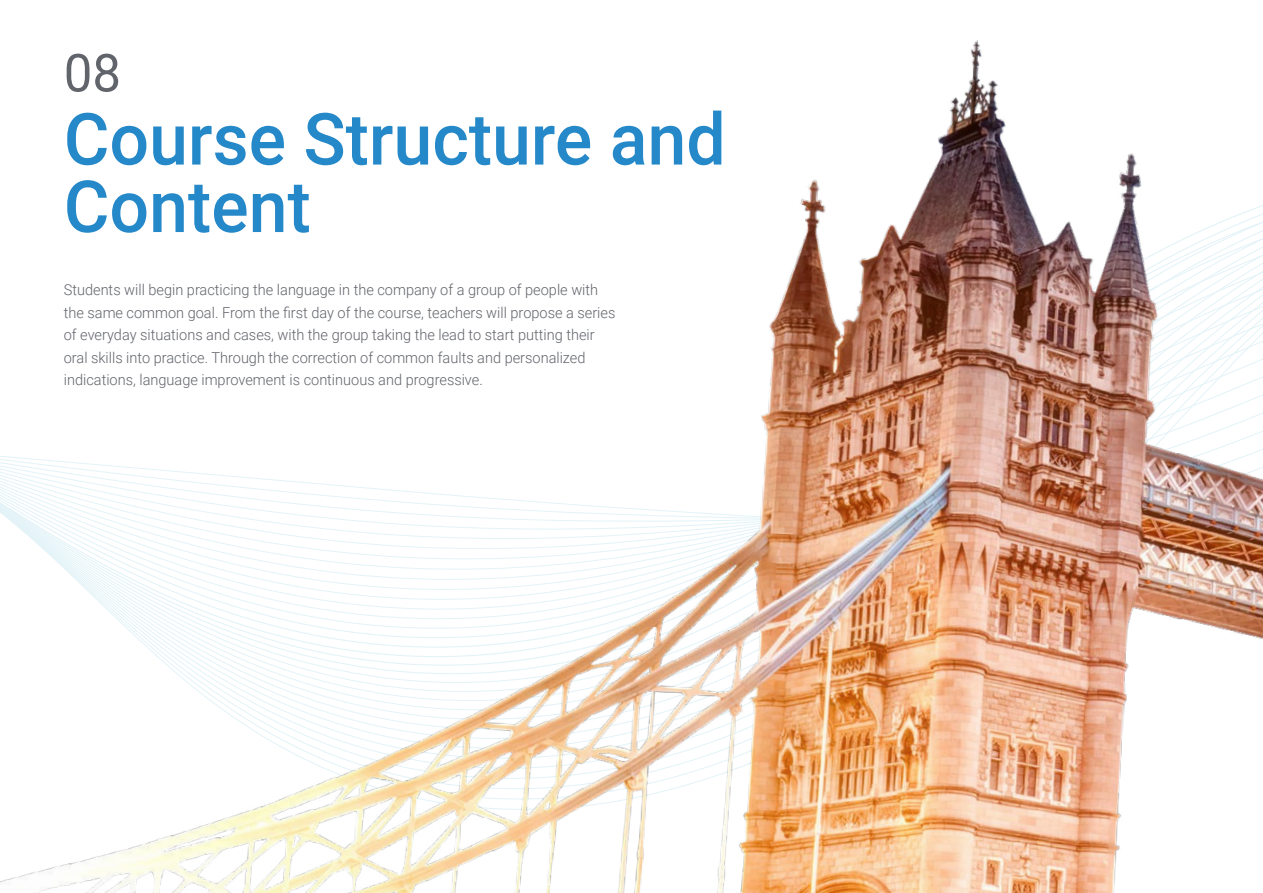
<style>
.page{position:relative;width:1263px;height:893px;background:#fff}
.page>*{position:absolute;margin:0;border:0;box-sizing:border-box;transform-origin:0 0}
.t1{font:500 72px/67.5px "Roboto";color:#2488c9}
.t2{font:52.5px "Roboto";color:#61646a}
.t3{font:300 15px/22.5px "Roboto";color:#61646a}
</style>
<div class="page">
<img style="left:0;top:40px;width:1263px;height:853px">
<h2 class="t2" style="left:64px;top:36px;width:59px">08</h2>
<h1 class="t1" style="left:64px;top:103px;width:663px">Course Structure and<br>Content</h1>
<p class="t3" style="left:64px;top:278px;width:553px">Students will begin practicing the language in the company of a group of people with the same common goal. From the first day of the course, teachers will propose a series of everyday situations and cases, with the group taking the lead to start putting their oral skills into practice. Through the correction of common faults and personalized indications, language improvement is continuous and progressive.</p>
</div>
